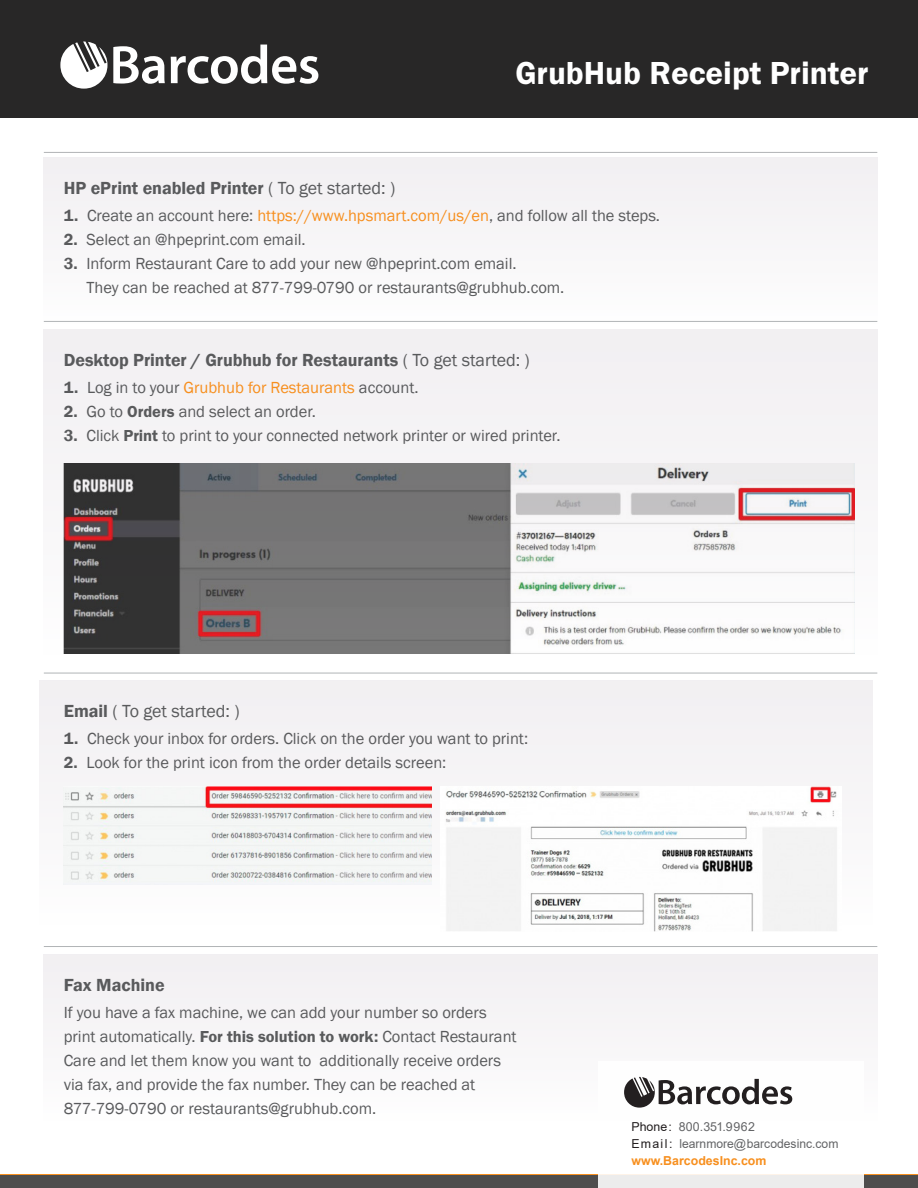
<style>
.page{position:relative;width:918px;height:1188px;background:#fff}
.page>*{position:absolute;margin:0;border:0;box-sizing:border-box;transform-origin:0 0}
.t1{font:33px "Franklin Gothic URW Dem";color:#fff}
.t2{font:600 18px "Franklin Gothic";color:#595a5c}
.t3{font:18px "Franklin Gothic";color:#595a5c}
.t4{font:16.5px/24px "Franklin Gothic";color:#595a5c}
.t5{font:16.5px "Franklin Gothic";color:#f78f1e}
.t6{font:12.3px/17.2px "Arial";color:#636466}
.s1{font-weight:400}
.s2{font-weight:600}
.s3{color:#f78f1e}
.s4{font-weight:600;color:#595a5c}
.s5{color:#595a5c}
.s6{font-family:"Franklin Gothic URW Dem"}
.s7{color:#231f20}
.s8{font-weight:700;color:#f78f1e}
</style>
<div class="page">
<svg style="left:0;top:1174px;width:918px;height:2px"></svg>
<div style="left:0;top:1176px;width:918px;height:12px;background:#4e4d4d"></div>
<div style="left:44px;top:954px;width:833px;height:172px;background:#f6f5f7"></div>
<div style="left:598px;top:1061px;width:266px;height:127px;background:#fff"></div>
<svg style="left:624px;top:1077px;width:168px;height:31px"></svg>
<div style="left:0;top:0;width:918px;height:118px;background:#282727"></div>
<svg style="left:60px;top:42px;width:47px;height:47px"></svg>
<svg style="left:113px;top:45px;width:205px;height:39px"></svg>
<div style="left:44px;top:157px;width:833px;height:172px;background:#f7f6f7"></div>
<hr style="left:44px;top:152px;width:833px;height:1px;background:#b1b4b6">
<div style="left:44px;top:329px;width:833px;height:336px;background:linear-gradient(to right,#f2f0f2,#f5f3f5)"></div>
<hr style="left:44px;top:321px;width:833px;height:1px;background:#b1b4b6">
<img style="left:64px;top:463px;width:791px;height:190px">
<div style="left:39px;top:681px;width:834px;height:251px;background:#f4f3f5"></div>
<hr style="left:44px;top:673px;width:833px;height:1px;background:#b1b4b6">
<img style="left:441px;top:787px;width:401px;height:145px">
<img style="left:64px;top:787px;width:367px;height:93px">
<hr style="left:44px;top:946px;width:833px;height:1px;background:#b1b4b6">
<h1 class="t1" style="left:515px;top:53px;width:355px">GrubHub Receipt Printer</h1>
<p class="t2" style="left:64px;top:176px;width:333px">HP ePrint enabled Printer <span class="s1">( To get started: )</span></p>
<p class="t4" style="left:64px;top:203px;width:598px"><span class="s2">1.</span> Create an account here: <span class="s3">https://www.hpsmart.com/us/en</span>, and follow all the steps.</p>
<p class="t4" style="left:64px;top:227px;width:243px"><span class="s2">2.</span> Select an @hpeprint.com email.</p>
<p class="t4" style="left:87px;top:251px;width:479px;text-indent:-23px"><span class="s2">3.</span> Inform Restaurant Care to add your new @hpeprint.com email.<br>They can be reached at 877-799-0790 or restaurants@grubhub.com.</p>
<p class="t2" style="left:64px;top:348px;width:468px">Desktop Printer / Grubhub for Restaurants <span class="s1">( To get started: )</span></p>
<p class="t5" style="left:64px;top:377px;width:356px"><span class="s4">1.</span> <span class="s5">Log in to your</span> Grubhub for Restaurants <span class="s5">account.</span></p>
<p class="t4" style="left:64px;top:399px;width:254px"><span class="s2">2.</span> Go to <span class="s6">Orders</span> and select an order.</p>
<p class="t4" style="left:64px;top:423px;width:498px"><span class="s2">3.</span> Click <span class="s6">Print</span> to print to your connected network printer or wired printer.</p>
<p class="t3" style="left:64px;top:700px;width:177px"><span class="s2">Email</span> ( To get started: )</p>
<p class="t4" style="left:64px;top:727px;width:466px"><span class="s2">1.</span> Check your inbox for orders. Click on the order you want to print:</p>
<p class="t4" style="left:64px;top:751px;width:384px"><span class="s2">2.</span> Look for the print icon from the order details screen:</p>
<p class="t2" style="left:64px;top:974px;width:102px">Fax Machine</p>
<p class="t4" style="left:64px;top:1000px;width:454px">If you have a fax machine, we can add your number so orders print automatically. <span class="s6">For this solution to work:</span> Contact Restaurant Care and let them know you want to additionally receive orders via fax, and provide the fax number. They can be reached at 877-799-0790 or restaurants@grubhub.com.</p>
<p class="t6" style="left:631px;top:1118px;width:208px"><span class="s7">Phone:</span> 800.351.9962<br><span class="s7">Emai l :</span> learnmore@barcodesinc.com <span class="s8">www.BarcodesInc.com</span></p>
</div>
